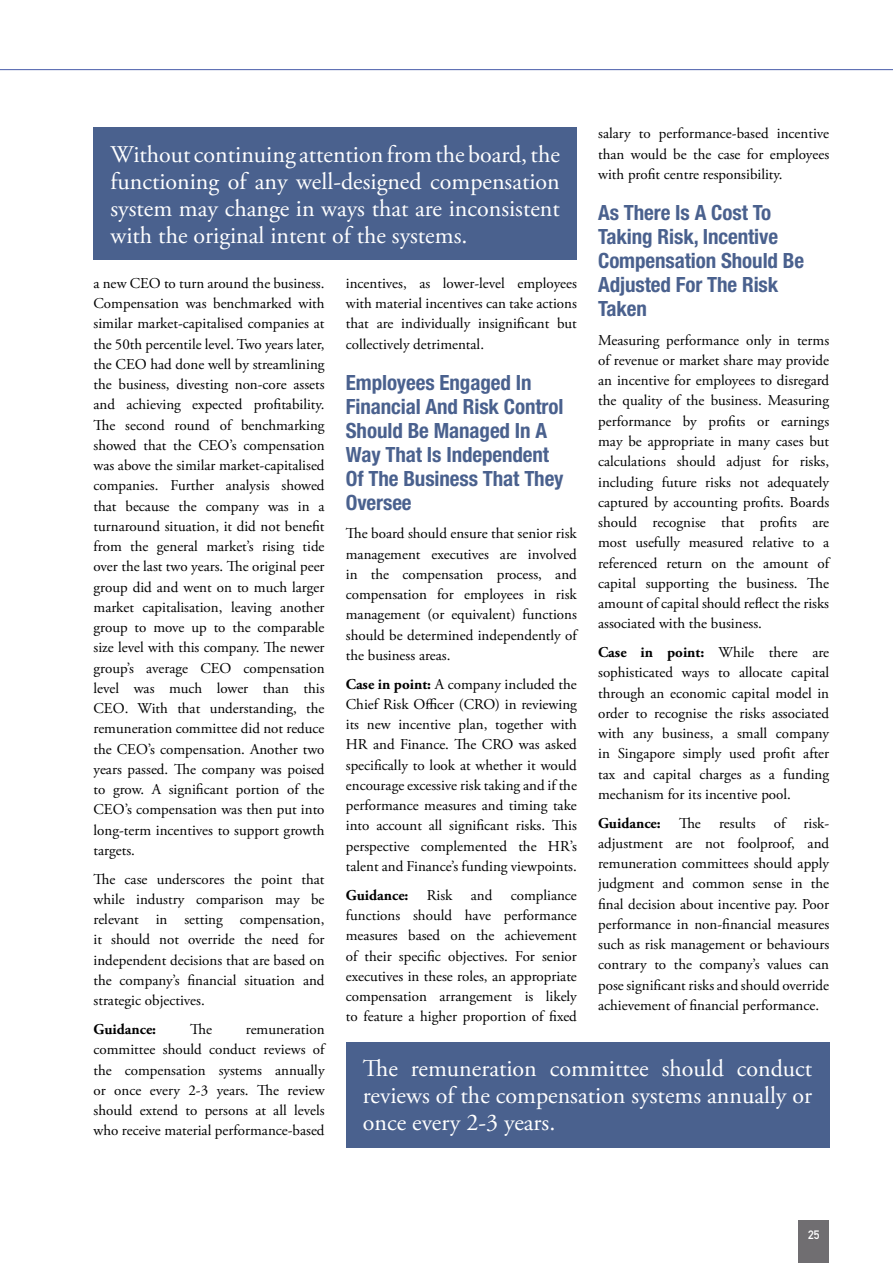
<style>
.page{position:relative;width:893px;height:1263px;background:#fff}
.page>*{position:absolute;margin:0;border:0;box-sizing:border-box;transform-origin:0 0}
.t1{font:24px/27px "Adobe Garamond Pro";color:#fff;text-align:justify}
.t2{font:700 condensed 21px/24px "Helvetica Neue LT Std";letter-spacing:-.005em;color:#4a618e}
.t3{font:15px/20.2px "Adobe Garamond Pro";color:#000;text-align:justify}
.t4{font:700 15px "Adobe Garamond Pro";color:#000}
.t5{font:12px "DIN Mittelschrift Std";color:#fff}
.s1{font-weight:700}
</style>
<div class="page">
<div style="left:94px;top:128px;width:483px;height:132px;background:#4a618e"></div>
<div style="left:346px;top:1042px;width:483px;height:105px;background:#4a618e"></div>
<div style="left:799px;top:1220px;width:30px;height:43px;background:#706e71"></div>
<hr style="left:0;top:69px;width:893px;height:1px;background:#485ba9">
<p class="t3" style="left:598px;top:124px;width:233px">salary to performance-based incentive than would be the case for employees with profit centre responsibility.</p>
<p class="t2" style="left:598px;top:200px;width:208px">As There Is A Cost To<br>Taking Risk, Incentive<br>Compensation Should Be<br>Adjusted For The Risk<br>Taken</p>
<p class="t3" style="left:598px;top:330px;width:233px">Measuring performance only in terms of revenue or market share may provide an incentive for employees to disregard the quality of the business. Measuring performance by profits or earnings may be appropriate in many cases but calculations should adjust for risks, including future risks not adequately captured by accounting profits. Boards should recognise that profits are most usefully measured relative to a referenced return on the amount of capital supporting the business. The amount of capital should reflect the risks associated with the business.</p>
<p class="t3" style="left:598px;top:643px;width:233px"><span class="s1">Case in point:</span> While there are sophisticated ways to allocate capital through an economic capital model in order to recognise the risks associated with any business, a small company in Singapore simply used profit after tax and capital charges as a funding mechanism for its incentive pool.</p>
<p class="t3" style="left:598px;top:813px;width:233px"><span class="s1">Guidance:</span> The results of risk&shy;adjustment are not foolproof, and remuneration committees should apply judgment and common sense in the final decision about incentive pay. Poor performance in non-financial measures such as risk management or behaviours contrary to the company’s values can pose significant risks and should override achievement of financial performance.</p>
<p class="t1" style="left:111px;top:142px;width:451px">Without continuing attention from the board, the functioning of any well-designed compensation system may change in ways that are inconsistent with the original intent of the systems.</p>
<p class="t3" style="left:346px;top:274px;width:233px">incentives, as lower-level employees with material incentives can take actions that are individually insignificant but collectively detrimental.</p>
<p class="t2" style="left:346px;top:370px;width:219px">Employees Engaged In<br>Financial And Risk Control<br>Should Be Managed In A<br>Way That Is Independent<br>Of The Business That They<br>Oversee</p>
<p class="t3" style="left:346px;top:524px;width:233px">The board should ensure that senior risk management executives are involved in the compensation process, and compensation for employees in risk management (or equivalent) functions should be determined independently of the business areas.</p>
<p class="t3" style="left:346px;top:674px;width:233px"><span class="s1">Case in point:</span> A company included the Chief Risk Officer (CRO) in reviewing its new incentive plan, together with HR and Finance. The CRO was asked specifically to look at whether it would encourage excessive risk taking and if the performance measures and timing take into account all significant risks. This perspective complemented the HR’s talent and Finance’s funding viewpoints.</p>
<p class="t3" style="left:346px;top:885px;width:233px"><span class="s1">Guidance:</span> Risk and compliance functions should have performance measures based on the achievement of their specific objectives. For senior executives in these roles, an appropriate compensation arrangement is likely to feature a higher proportion of fixed</p>
<p class="t3" style="left:94px;top:274px;width:233px">a new CEO to turn around the business.<br>Compensation was benchmarked with similar market-capitalised companies at the 50th percentile level. Two years later, the CEO had done well by streamlining the business, divesting non-core assets and achieving expected profitability.<br>The second round of benchmarking showed that the CEO’s compensation was above the similar market-capitalised companies. Further analysis showed that because the company was in a turnaround situation, it did not benefit from the general market’s rising tide over the last two years. The original peer group did and went on to much larger market capitalisation, leaving another group to move up to the comparable size level with this company. The newer group’s average CEO compensation level was much lower than this CEO. With that understanding, the remuneration committee did not reduce the CEO’s compensation. Another two years passed. The company was poised to grow. A significant portion of the CEO’s compensation was then put into long-term incentives to support growth targets.</p>
<p class="t3" style="left:94px;top:869px;width:233px">The case underscores the point that while industry comparison may be relevant in setting compensation, it should not override the need for independent decisions that are based on the company’s financial situation and strategic objectives.</p>
<p class="t4" style="left:94px;top:1020px;width:64px">Guidance:</p>
<p class="t3" style="left:190px;top:1020px;width:23px">The</p>
<p class="t3" style="left:94px;top:1020px;width:233px;text-indent:152px">remuneration committee should conduct reviews of the compensation systems annually or once every 2-3 years. The review should extend to persons at all levels who receive material performance-based</p>
<p class="t1" style="left:363px;top:1056px;width:451px">The remuneration committee should conduct reviews of the compensation systems annually or once every 2-3 years.</p>
<p class="t5" style="left:808px;top:1228px;width:13px">25</p>
</div>
